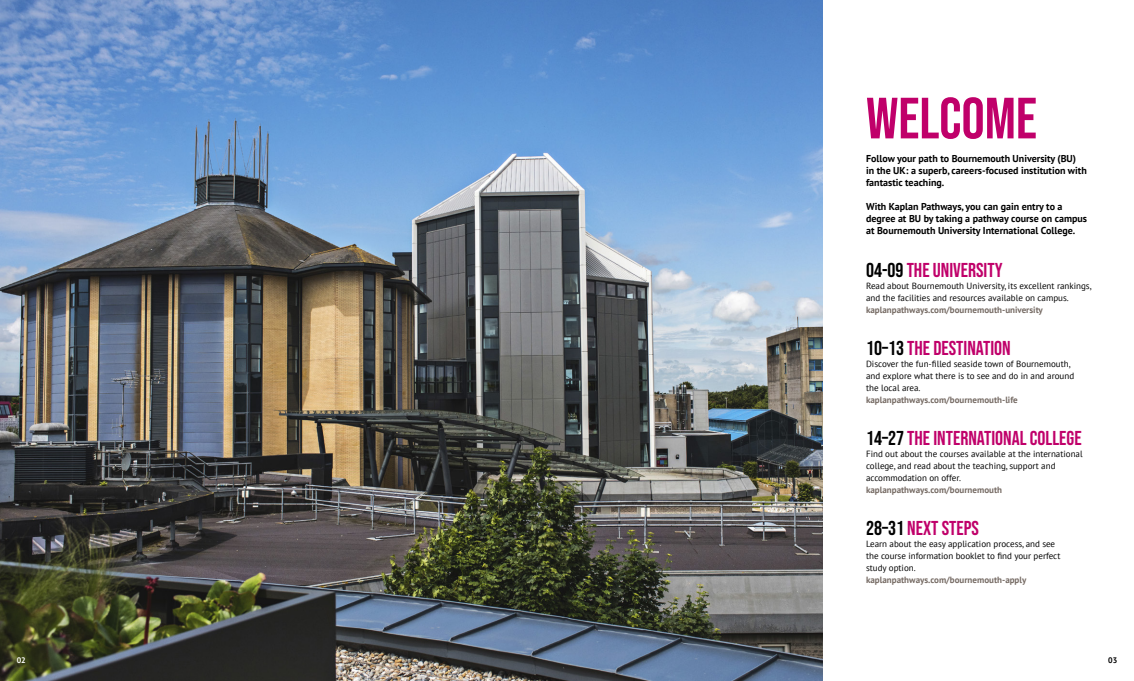
<style>
.page{position:relative;width:1134px;height:681px;background:#fff}
.page>*{position:absolute;margin:0;border:0;box-sizing:border-box;transform-origin:0 0}
.BU_P_Title{font:58px "Bebas Neue";color:#c0006a}
.BU_P_Body{font:20px "Bebas Neue";color:#c0006a}
.BU_Standfirst{font:700 10px/12px "PT Sans";color:#000}
.BU_P_Body-2{font:9px/12px "PT Sans";color:#000}
.BU_P_Body-3{font:700 9px "PT Sans";color:#756a63}
.t1{font:700 8px "PT Sans";color:#fff}
.t2{font:700 8px "PT Sans";color:#000}
.s1{color:#000}
</style>
<div class="page">
<img style="left:0;top:0;width:823px;height:680px">
<p class="BU_P_Title" style="left:866px;top:85px;width:172px">WELCOME</p>
<p class="BU_Standfirst" style="left:866px;top:153px;width:222px">Follow your path to Bournemouth University (BU) in the UK: a superb, careers-focused institution with fantastic teaching.</p>
<p class="BU_Standfirst" style="left:866px;top:201px;width:223px">With Kaplan Pathways, you can gain entry to a degree at BU by taking a pathway course on campus at Bournemouth University International College.</p>
<p class="BU_P_Body" style="left:866px;top:258px;width:138px"><span class="s1">04-09</span> THE UNIVERSITY</p>
<p class="BU_P_Body-2" style="left:866px;top:279px;width:227px">Read about Bournemouth University, its excellent rankings, and the facilities and resources available on campus.</p>
<p class="BU_P_Body-3" style="left:866px;top:303px;width:178px">kaplanpathways.com/bournemouth-university</p>
<p class="BU_P_Body" style="left:866px;top:336px;width:146px"><span class="s1">10–13</span> THE DESTINATION</p>
<p class="BU_P_Body-2" style="left:866px;top:357px;width:210px">Discover the fun-filled seaside town of Bournemouth, and explore what there is to see and do in and around the local area.</p>
<p class="BU_P_Body-3" style="left:866px;top:393px;width:153px">kaplanpathways.com/bournemouth-life</p>
<p class="BU_P_Body" style="left:866px;top:426px;width:217px"><span class="s1">14–27</span> THE INTERNATIONAL COLLEGE</p>
<p class="BU_P_Body-2" style="left:866px;top:447px;width:218px">Find out about the courses available at the international college, and read about the teaching, support and accommodation on offer.</p>
<p class="BU_P_Body-3" style="left:866px;top:483px;width:137px">kaplanpathways.com/bournemouth</p>
<p class="BU_P_Body" style="left:866px;top:516px;width:114px"><span class="s1">28–31</span> NEXT STEPS</p>
<p class="BU_P_Body-2" style="left:866px;top:537px;width:196px">Learn about the easy application process, and see the course information booklet to find your perfect study option.</p>
<p class="BU_P_Body-3" style="left:866px;top:573px;width:162px">kaplanpathways.com/bournemouth-apply</p>
<p class="t1" style="left:17px;top:654px;width:11px">02</p>
<p class="t2" style="left:1108px;top:654px;width:11px">03</p>
</div>
